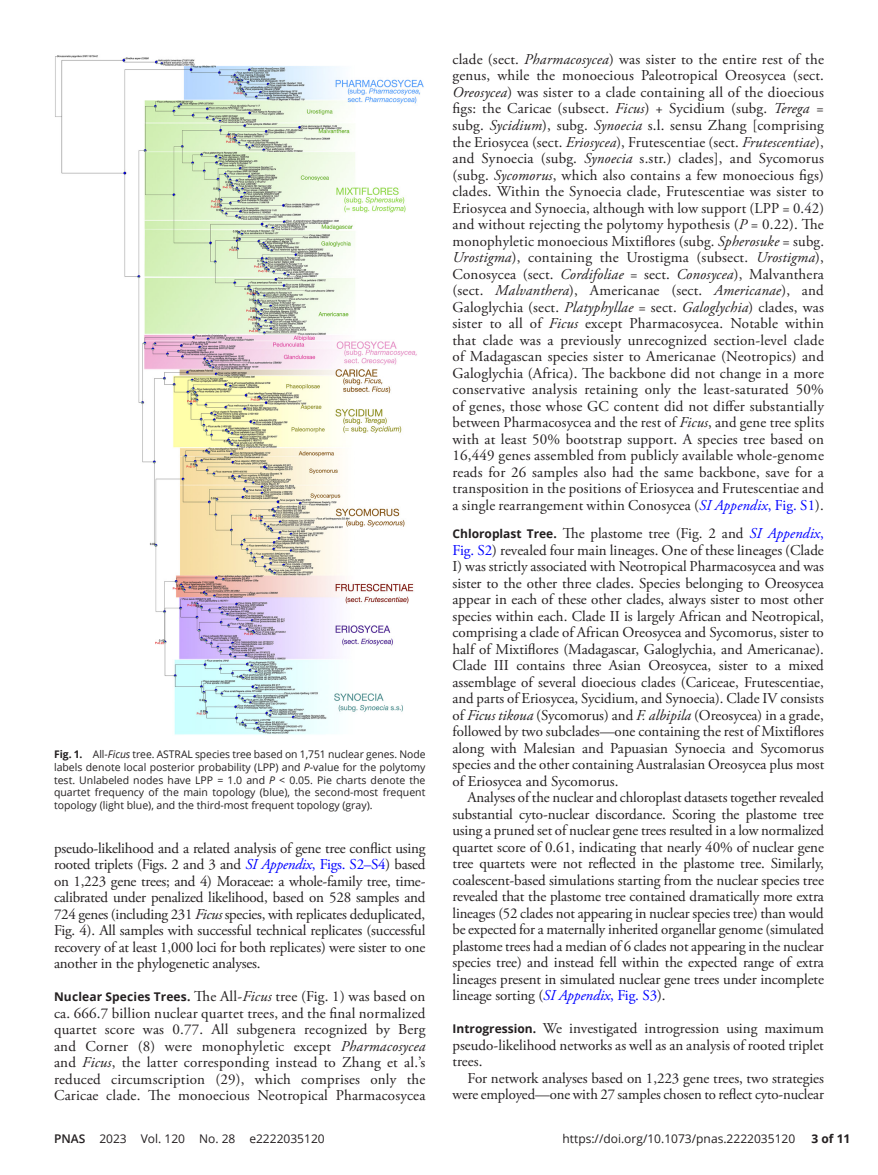
<style>
.page{position:relative;width:878px;height:1175px;background:#fff}
.page>*{position:absolute;margin:0;border:0;box-sizing:border-box;transform-origin:0 0}
.t1{font:15px/16.5px "Adobe Garamond Pro";letter-spacing:-.005em;color:#231f20;text-align:justify}
.t2{font:12px "Open Sans";color:#231f20}
.t3{font:700 12px "Open Sans";color:#231f20}
.t4{font:10.5px/12.8px "Open Sans";color:#231f20;text-align:justify}
.s1{font-weight:700}
.s2{font-style:italic}
.s3{font-style:italic;color:#00f}
.s4{color:#00f}
.s5{font-family:"Open Sans";font-weight:700;font-size:12px}
.s6{font-weight:600}
</style>
<div class="page">
<img style="left:55px;top:55px;width:369px;height:680px">
<p class="t4" style="left:54px;top:747px;width:373px"><span class="s1">Fig. 1.</span> All-<span class="s2">Ficus</span> tree. ASTRAL species tree based on 1,751 nuclear genes. Node labels denote local posterior probability (LPP) and <span class="s2">P</span>-value for the polytomy test. Unlabeled nodes have LPP = 1.0 and <span class="s2">P</span> &lt; 0.05. Pie charts denote the quartet frequency of the main topology (blue), the second-most frequent topology (light blue), and the third-most frequent topology (gray).</p>
<p class="t1" style="left:54px;top:840px;width:373px">pseudo-likelihood and a related analysis of gene tree conflict using rooted triplets (Figs. 2 and 3 and <span class="s3">SI Appendix</span><span class="s4">, Figs. S2–S4</span>) based on 1,223 gene trees; and 4) Moraceae: a whole-family tree, time&shy;calibrated under penalized likelihood, based on 528 samples and 724 genes (including 231 <span class="s2">Ficus</span> species, with replicates deduplicated, Fig. 4). All samples with successful technical replicates (successful recovery of at least 1,000 loci for both replicates) were sister to one another in the phylogenetic analyses.</p>
<p class="t1" style="left:54px;top:988px;width:373px"><span class="s5">Nuclear Species Trees.</span> The All-<span class="s2">Ficus</span> tree (Fig. 1) was based on ca. 666.7 billion nuclear quartet trees, and the final normalized quartet score was 0.77. All subgenera recognized by Berg and Corner (8) were monophyletic except <span class="s2">Pharmacosycea </span>and <span class="s2">Ficus</span>, the latter corresponding instead to Zhang et al.’s reduced circumscription (29), which comprises only the Caricae clade. The monoecious Neotropical Pharmacosycea</p>
<p class="t1" style="left:452px;top:51px;width:373px">clade (sect. <span class="s2">Pharmacosycea</span>) was sister to the entire rest of the genus, while the monoecious Paleotropical Oreosycea (sect.<br><span class="s2">Oreosycea</span>) was sister to a clade containing all of the dioecious figs: the Caricae (subsect. <span class="s2">Ficus</span>) + Sycidium (subg. <span class="s2">Terega = </span>subg. <span class="s2">Sycidium</span>), subg. <span class="s2">Synoecia</span> s.l. sensu Zhang [comprising the Eriosycea (sect. <span class="s2">Eriosycea</span>), Frutescentiae (sect. <span class="s2">Frutescentiae</span>), and Synoecia (subg. <span class="s2">Synoecia</span> s.str.) clades], and Sycomorus (subg. <span class="s2">Sycomorus</span>, which also contains a few monoecious figs) clades. Within the Synoecia clade, Frutescentiae was sister to Eriosycea and Synoecia, although with low support (LPP = 0.42) and without rejecting the polytomy hypothesis (<span class="s2">P</span> = 0.22). The monophyletic monoecious Mixtiflores (subg. <span class="s2">Spherosuke</span> = subg.<br><span class="s2">Urostigma</span>), containing the Urostigma (subsect. <span class="s2">Urostigma</span>), Conosycea (sect. <span class="s2">Cordifoliae</span> = sect. <span class="s2">Conosycea</span>), Malvanthera (sect. <span class="s2">Malvanthera</span>), Americanae (sect. <span class="s2">Americanae</span>), and Galoglychia (sect. <span class="s2">Platyphyllae</span> = sect. <span class="s2">Galoglychia</span>) clades, was sister to all of <span class="s2">Ficus</span> except Pharmacosycea. Notable within that clade was a previously unrecognized section-level clade of Madagascan species sister to Americanae (Neotropics) and Galoglychia (Africa). The backbone did not change in a more conservative analysis retaining only the least-saturated 50% of genes, those whose GC content did not differ substantially between Pharmacosycea and the rest of <span class="s2">Ficus</span>, and gene tree splits with at least 50% bootstrap support. A species tree based on 16,449 genes assembled from publicly available whole-genome reads for 26 samples also had the same backbone, save for a transposition in the positions of Eriosycea and Frutescentiae and a single rearrangement within Conosycea (<span class="s3">SI Appendix</span><span class="s4">, Fig. S1</span>).</p>
<p class="t1" style="left:452px;top:525px;width:373px"><span class="s5">Chloroplast Tree.</span> The plastome tree (Fig. 2 and <span class="s3">SI Appendix</span><span class="s4">, Fig. S2</span>) revealed four main lineages. One of these lineages (Clade I) was strictly associated with Neotropical Pharmacosycea and was sister to the other three clades. Species belonging to Oreosycea appear in each of these other clades, always sister to most other species within each. Clade II is largely African and Neotropical, comprising a clade of African Oreosycea and Sycomorus, sister to half of Mixtiflores (Madagascar, Galoglychia, and Americanae).<br>Clade III contains three Asian Oreosycea, sister to a mixed assemblage of several dioecious clades (Cariceae, Frutescentiae, and parts of Eriosycea, Sycidium, and Synoecia). Clade IV consists of <span class="s2">Ficus tikoua</span> (Sycomorus) and <span class="s2">F. albipila</span> (Oreosycea) in a grade, followed by two subclades—one containing the rest of Mixtiflores along with Malesian and Papuasian Synoecia and Sycomorus species and the other containing Australasian Oreosycea plus most of Eriosycea and Sycomorus.</p>
<p class="t1" style="left:452px;top:789px;width:373px;text-indent:15px">Analyses of the nuclear and chloroplast datasets together revealed substantial cyto-nuclear discordance. Scoring the plastome tree using a pruned set of nuclear gene trees resulted in a low normalized quartet score of 0.61, indicating that nearly 40% of nuclear gene tree quartets were not reflected in the plastome tree. Similarly, coalescent-based simulations starting from the nuclear species tree revealed that the plastome tree contained dramatically more extra lineages (52 clades not appearing in nuclear species tree) than would be expected for a maternally inherited organellar genome (simulated plastome trees had a median of 6 clades not appearing in the nuclear species tree) and instead fell within the expected range of extra lineages present in simulated nuclear gene trees under incomplete lineage sorting (<span class="s3">SI Appendix</span><span class="s4">, Fig. S3</span>).</p>
<p class="t1" style="left:452px;top:1020px;width:373px"><span class="s5">Introgression.</span> We investigated introgression using maximum pseudo-likelihood networks as well as an analysis of rooted triplet trees.</p>
<p class="t1" style="left:452px;top:1070px;width:373px;text-align:right">For network analyses based on 1,223 gene trees, two strategies were employed—one with 27 samples chosen to reflect cyto-nuclear</p>
<p class="t2" style="left:54px;top:1130px;width:272px"><span class="s6">PNAS</span> 2023 Vol. 120 No. 28 e2222035120</p>
<p class="t2" style="left:562px;top:1130px;width:234px">https://doi.org/10.1073/pnas.2222035120</p>
<p class="t3" style="left:811px;top:1130px;width:40px">3 of 11</p>
</div>
